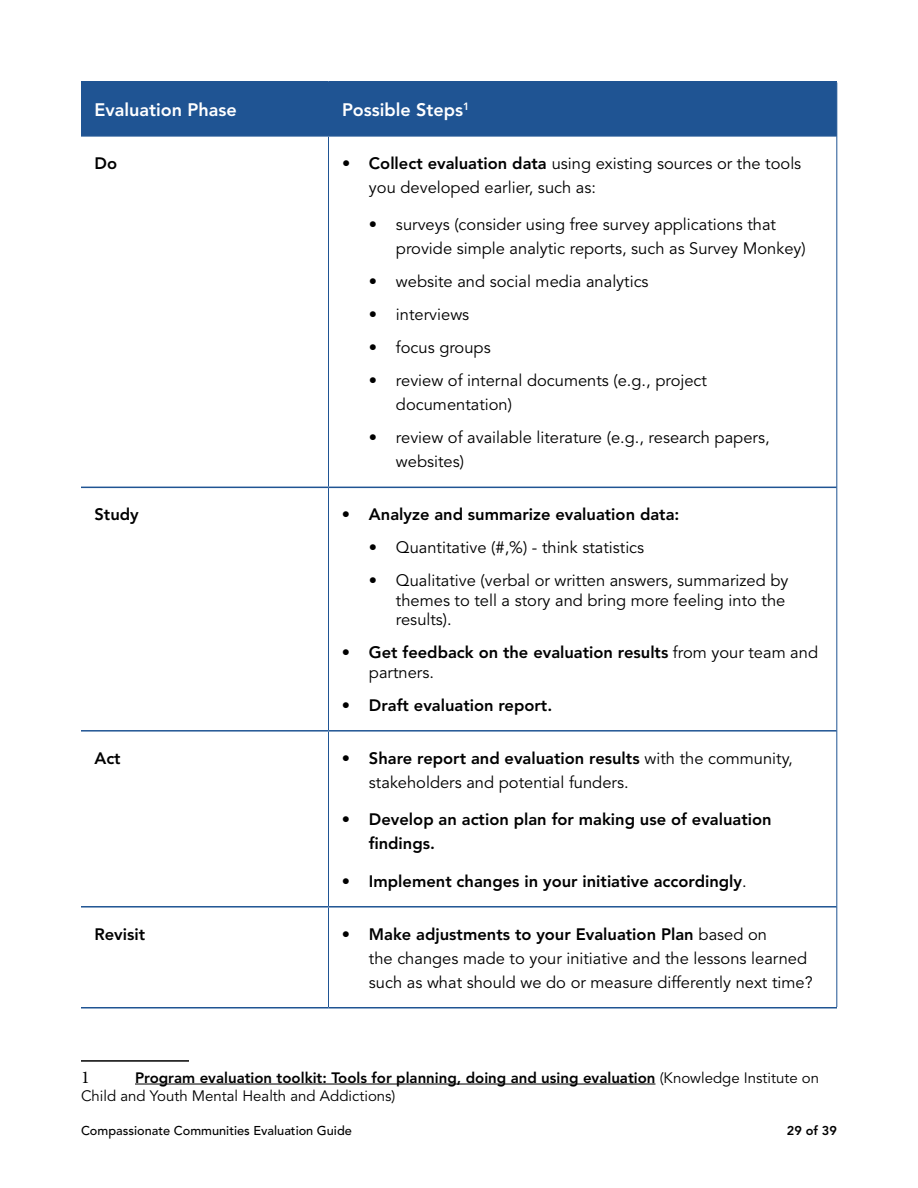
<style>
.page{position:relative;width:918px;height:1188px;background:#fff}
.page>*{position:absolute;margin:0;border:0;box-sizing:border-box;transform-origin:0 0}
.t1{font:800 18px "Avenir LT Std";color:#fff}
.t2{font:18px "Minion Pro";color:#000}
.t3{font:16.5px/24px "Avenir LT Std";color:#000}
.t4{font:800 16.5px/19.5px "Avenir LT Std";color:#000}
.t5{font:800 15px "Avenir LT Std";color:#000}
.t6{font:15px "Avenir LT Pro";color:#000}
.t7{font:500 12.75px "Avenir LT Std";color:#000}
.t8{font:800 12.75px "Avenir LT Std";color:#000}
.s1{font-weight:800}
.s2{font-weight:400}
.s3{font-family:"Avenir LT Pro";font-weight:400}
</style>
<div class="page">
<div style="left:81px;top:82px;width:756px;height:53px;background:#1f5493"></div>
<hr style="left:328px;top:137px;width:1px;height:350px;background:#1f5493">
<hr style="left:837px;top:136px;width:1px;height:351px;background:#1f5493">
<hr style="left:328px;top:732px;width:1px;height:174px;background:#1f5493">
<hr style="left:837px;top:731px;width:1px;height:176px;background:#1f5493">
<hr style="left:81px;top:906px;width:247px;height:2px;background:#1f5493">
<hr style="left:328px;top:906px;width:509px;height:2px;background:#1f5493">
<hr style="left:81px;top:1007px;width:247px;height:2px;background:#1f5493">
<hr style="left:328px;top:1007px;width:509px;height:2px;background:#1f5493">
<hr style="left:328px;top:908px;width:1px;height:99px;background:#1f5493">
<hr style="left:837px;top:907px;width:1px;height:100px;background:#1f5493">
<hr style="left:81px;top:487px;width:247px;height:1px;background:#1f5493">
<hr style="left:328px;top:487px;width:509px;height:1px;background:#1f5493">
<hr style="left:81px;top:730px;width:247px;height:2px;background:#1f5493">
<hr style="left:328px;top:730px;width:509px;height:2px;background:#1f5493">
<hr style="left:328px;top:488px;width:1px;height:242px;background:#1f5493">
<hr style="left:837px;top:487px;width:1px;height:244px;background:#1f5493">
<hr style="left:81px;top:81px;width:247px;height:1px;background:#1f5493">
<hr style="left:328px;top:81px;width:509px;height:1px;background:#1f5493">
<hr style="left:81px;top:135px;width:247px;height:2px;background:#1f5493">
<hr style="left:328px;top:135px;width:509px;height:2px;background:#1f5493">
<hr style="left:328px;top:83px;width:1px;height:52px;background:#1f5493">
<hr style="left:837px;top:83px;width:1px;height:53px;background:#1f5493">
<hr style="left:81px;top:1060px;width:108px;height:2px;background:#000">
<hr style="left:135px;top:1084px;width:521px;height:1px;background:#000">
<p class="t1" style="left:94px;top:99px;width:144px">Evaluation Phase</p>
<p class="t1" style="left:342px;top:99px;width:129px">Possible Steps<sup>1</sup></p>
<p class="t4" style="left:94px;top:153px;width:24px">Do</p>
<p class="t3" style="left:369px;top:151px;width:434px;text-indent:-27px"><span class="s1">• Collect evaluation data</span> using existing sources or the tools you developed earlier, such as:</p>
<p class="t3" style="left:396px;top:213px;width:411px;text-indent:-27px">• surveys (consider using free survey applications that provide simple analytic reports, such as Survey Monkey)</p>
<p class="t3" style="left:369px;top:270px;width:281px">• website and social media analytics</p>
<p class="t3" style="left:369px;top:303px;width:102px">• interviews</p>
<p class="t3" style="left:369px;top:336px;width:123px">• focus groups</p>
<p class="t3" style="left:396px;top:369px;width:313px;text-indent:-27px">• review of internal documents (e.g., project documentation)</p>
<p class="t3" style="left:396px;top:426px;width:375px;text-indent:-27px">• review of available literature (e.g., research papers, websites)</p>
<p class="t4" style="left:94px;top:505px;width:46px">Study</p>
<p class="t4" style="left:342px;top:505px;width:339px">• Analyze and summarize evaluation data:</p>
<p class="t3" style="left:369px;top:536px;width:277px">• Quantitative (#,%) - think statistics</p>
<p class="t3" style="left:396px;top:571px;width:394px;line-height:19.5px;text-indent:-27px">• Qualitative (verbal or written answers, summarized by themes to tell a story and bring more feeling into the results).</p>
<p class="t4" style="left:369px;top:643px;width:451px;text-indent:-27px">• Get feedback on the evaluation results <span class="s2">from your team and partners.</span></p>
<p class="t4" style="left:342px;top:695px;width:212px">• Draft evaluation report.</p>
<p class="t4" style="left:94px;top:748px;width:28px">Act</p>
<p class="t3" style="left:369px;top:746px;width:425px;text-indent:-27px"><span class="s1">• Share report and evaluation results</span> with the community, stakeholders and potential funders.</p>
<p class="t4" style="left:369px;top:807px;width:404px;line-height:24px;text-indent:-27px">• Develop an action plan for making use of evaluation findings.</p>
<p class="t4" style="left:342px;top:871px;width:406px">• Implement changes in your initiative accordingly<span class="s2">.</span></p>
<p class="t4" style="left:94px;top:924px;width:52px">Revisit</p>
<p class="t3" style="left:369px;top:922px;width:445px;text-indent:-27px"><span class="s1">• Make adjustments to your Evaluation Plan</span> based on<br>the changes made to your initiative and the lessons learned such as what should we do or measure differently next time?</p>
<p class="t2" style="left:81px;top:1065px;width:10px">1</p>
<p class="t5" style="left:135px;top:1068px;width:686px">Program evaluation toolkit: Tools for planning, doing and using evaluation <span class="s3">(Knowledge Institute on</span></p>
<p class="t6" style="left:81px;top:1086px;width:316px">Child and Youth Mental Health and Addictions)</p>
<p class="t7" style="left:81px;top:1123px;width:272px">Compassionate Communities Evaluation Guide</p>
<p class="t8" style="left:787px;top:1123px;width:52px">29 of 39</p>
</div>
